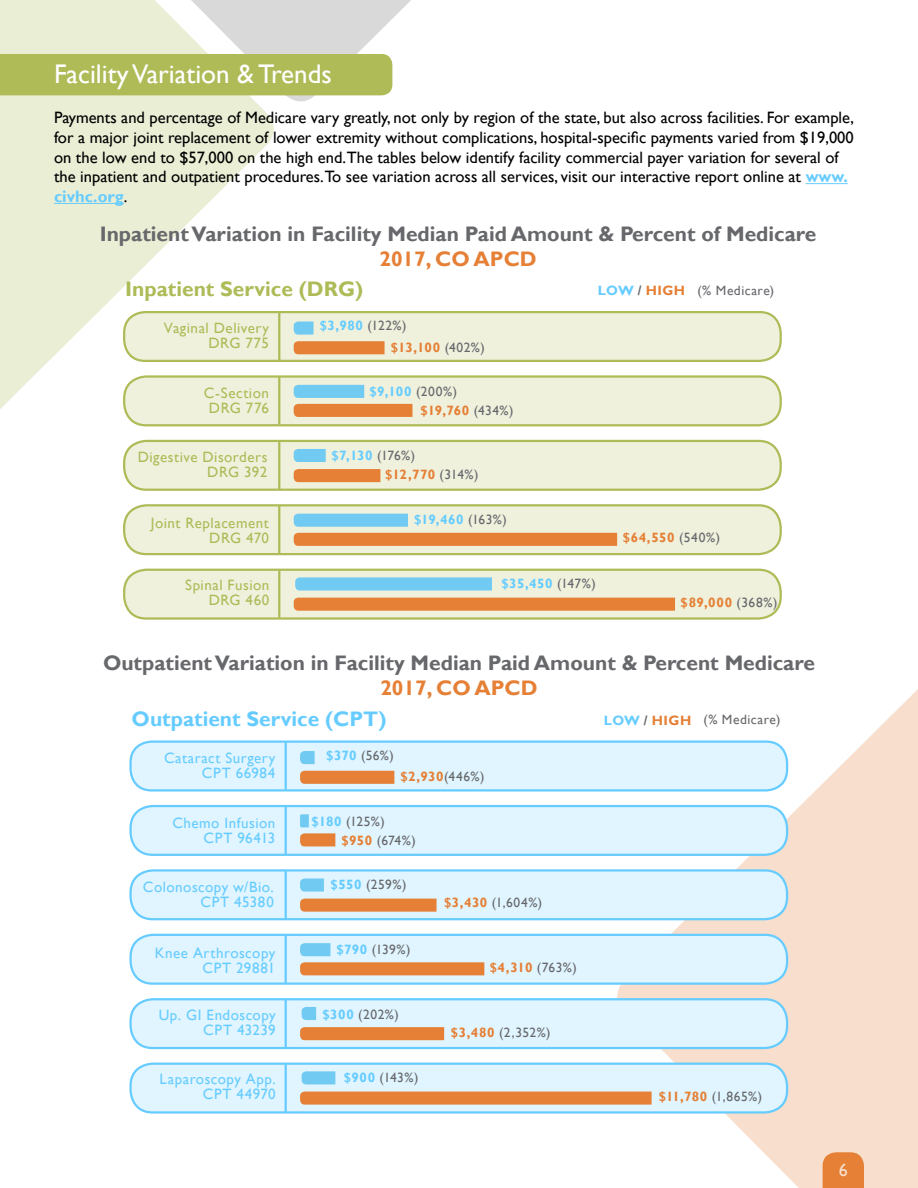
<style>
.page{position:relative;width:918px;height:1188px;background:#fff}
.page>*{position:absolute;margin:0;border:0;box-sizing:border-box;transform-origin:0 0}
.t1{font:27px "Gill Sans";color:#fff}
.t2{font:700 21px "Gill Sans";color:#67686b}
.t3{font:700 21px "Gill Sans";color:#e58036}
.t4{font:700 21px "Gill Sans";color:#6cf}
.t5{font:700 21px "Gill Sans";color:#aebb57}
.t6{font:18px "Gill Sans";color:#fff}
.t7{font:16.5px/19.8px "Gill Sans";color:#000}
.t8{font:15px/15px "Gill Sans";letter-spacing:.035em;color:#6cf;text-align:right}
.t9{font:15px/15px "Gill Sans";letter-spacing:.035em;color:#aebb57;text-align:right}
.t10{font:13.5px/19.2px "Gill Sans";letter-spacing:.035em;color:#67686c}
.t11{font:700 13.5px "Gill Sans";letter-spacing:.035em;color:#e58036}
.t12{font:700 13.5px "Gill Sans";letter-spacing:.035em;color:#6cf}
.t13{font:700 13.5px "Gill Sans";letter-spacing:.03em;color:#e68036}
.s1{font-weight:700;color:#6cf}
.s2{color:#6cf}
.s3{color:#67686c}
.s4{font-weight:700;color:#e58036}
.s5{font-weight:400;color:#67686c}
.s6{font-weight:700}
.s7{font-weight:700;color:#e68036}
</style>
<div class="page">
<svg style="left:283px;top:0;width:128px;height:102px;fill:#d9d9da"></svg>
<svg style="left:0;top:0;width:283px;height:457px;fill:#eaeed5"></svg>
<div style="left:0;top:54px;width:392px;height:41px;background:#aebb57"></div>
<hr style="left:806px;top:183px;width:42px;height:1px;background:#6cf">
<hr style="left:54px;top:203px;width:70px;height:1px;background:#6cf">
<div style="left:124px;top:505px;width:657px;height:49px;background:#eff1dd;border-radius:22px"></div>
<div style="left:123px;top:504px;width:659px;height:51px;border:2px solid #aebb57;border-radius:22px"></div>
<hr style="left:278px;top:506px;width:2px;height:47px;background:#aebb57">
<div style="left:124px;top:377px;width:657px;height:48px;background:#eff1dd;border-radius:22px"></div>
<div style="left:123px;top:375px;width:659px;height:51px;border:2px solid #aebb57;border-radius:22px"></div>
<hr style="left:278px;top:377px;width:2px;height:48px;background:#aebb57">
<div style="left:124px;top:441px;width:657px;height:49px;background:#eff1dd;border-radius:22px"></div>
<div style="left:123px;top:440px;width:659px;height:51px;border:2px solid #aebb57;border-radius:22px"></div>
<hr style="left:278px;top:442px;width:2px;height:47px;background:#aebb57">
<div style="left:124px;top:312px;width:657px;height:49px;background:#eff1dd;border-radius:21px"></div>
<div style="left:123px;top:311px;width:659px;height:51px;border:2px solid #aebb57;border-radius:21px"></div>
<hr style="left:278px;top:313px;width:2px;height:47px;background:#aebb57">
<div style="left:124px;top:570px;width:657px;height:49px;background:#eff1dd;border-radius:22px"></div>
<div style="left:123px;top:569px;width:659px;height:51px;border:2px solid #aebb57;border-radius:22px"></div>
<hr style="left:278px;top:570px;width:2px;height:48px;background:#aebb57">
<svg style="left:608px;top:689px;width:310px;height:499px;fill:#f8dfcd"></svg>
<svg style="left:294px;top:322px;width:20px;height:13px"></svg>
<svg style="left:294px;top:385px;width:70px;height:13px"></svg>
<svg style="left:294px;top:449px;width:32px;height:13px"></svg>
<svg style="left:294px;top:514px;width:114px;height:13px"></svg>
<svg style="left:295px;top:577px;width:197px;height:14px;background:#78ccf0"></svg>
<svg style="left:294px;top:598px;width:381px;height:13px;background:#e6823a"></svg>
<svg style="left:294px;top:533px;width:323px;height:13px;background:#e68137"></svg>
<svg style="left:294px;top:469px;width:86px;height:13px"></svg>
<div style="left:294px;top:404px;width:118px;height:13px;background:#e68036"></div>
<svg style="left:294px;top:341px;width:91px;height:13px"></svg>
<div style="left:131px;top:935px;width:656px;height:49px;background:#e0f5ff;border-radius:22px"></div>
<div style="left:129px;top:934px;width:659px;height:51px;border:2px solid #6cf;border-radius:22px"></div>
<hr style="left:285px;top:935px;width:2px;height:48px;background:#6cf">
<div style="left:131px;top:806px;width:656px;height:49px;background:#e0f5ff;border-radius:22px"></div>
<div style="left:129px;top:805px;width:659px;height:51px;border:2px solid #6cf;border-radius:22px"></div>
<hr style="left:285px;top:807px;width:2px;height:47px;background:#6cf">
<div style="left:131px;top:870px;width:656px;height:49px;background:#e0f5ff;border-radius:22px"></div>
<div style="left:129px;top:869px;width:659px;height:51px;border:2px solid #6cf;border-radius:22px"></div>
<hr style="left:285px;top:871px;width:2px;height:48px;background:#6cf">
<div style="left:131px;top:742px;width:656px;height:48px;background:#e0f5ff;border-radius:21px"></div>
<div style="left:129px;top:740px;width:659px;height:52px;border:2px solid #6cf;border-radius:21px"></div>
<hr style="left:285px;top:742px;width:2px;height:48px;background:#6cf">
<div style="left:131px;top:999px;width:656px;height:49px;background:#e0f5ff;border-radius:22px"></div>
<div style="left:129px;top:998px;width:659px;height:51px;border:2px solid #6cf;border-radius:22px"></div>
<hr style="left:285px;top:1000px;width:2px;height:47px;background:#6cf">
<svg style="left:300px;top:751px;width:15px;height:13px"></svg>
<svg style="left:300px;top:814px;width:9px;height:13px"></svg>
<svg style="left:300px;top:878px;width:24px;height:14px"></svg>
<svg style="left:300px;top:943px;width:30px;height:13px"></svg>
<svg style="left:302px;top:1007px;width:14px;height:13px"></svg>
<svg style="left:300px;top:1027px;width:144px;height:13px;background:#e58138"></svg>
<svg style="left:300px;top:962px;width:184px;height:13px;background:#e5833b"></svg>
<svg style="left:300px;top:899px;width:137px;height:13px;background:#e5833c"></svg>
<svg style="left:300px;top:833px;width:35px;height:13px"></svg>
<svg style="left:300px;top:771px;width:94px;height:13px"></svg>
<div style="left:131px;top:1064px;width:656px;height:48px;background:#e0f5ff;border-radius:22px"></div>
<div style="left:129px;top:1063px;width:659px;height:51px;border:2px solid #6cf;border-radius:22px"></div>
<hr style="left:285px;top:1064px;width:2px;height:48px;background:#6cf">
<svg style="left:302px;top:1071px;width:33px;height:13px"></svg>
<svg style="left:300px;top:1092px;width:352px;height:13px;background:#e5833c"></svg>
<h1 class="t1" style="left:54px;top:58px;width:279px">Facility Variation &amp; Trends</h1>
<p class="t7" style="left:54px;top:108px;width:802px">Payments and percentage of Medicare vary greatly, not only by region of the state, but also across facilities. For example, for a major joint replacement of lower extremity without complications, hospital-specific payments varied from $19,000 on the low end to $57,000 on the high end.The tables below identify facility commercial payer variation for several of the inpatient and outpatient procedures.To see variation across all services, visit our interactive report online at <span class="s1">www. civhc.org</span>.</p>
<p class="t2" style="left:100px;top:221px;width:718px">Inpatient Variation in Facility Median Paid Amount &amp; Percent of Medicare</p>
<p class="t3" style="left:379px;top:246px;width:159px">2017, CO APCD</p>
<p class="t5" style="left:125px;top:277px;width:239px">Inpatient Service (DRG)</p>
<p class="t9" style="left:164px;top:321px;width:107px">Vaginal Delivery<br>DRG 775</p>
<p class="t9" style="left:204px;top:386px;width:67px;text-align:center">C-Section<br>DRG 776</p>
<p class="t9" style="left:138px;top:450px;width:131px">Digestive Disorders<br>DRG 392</p>
<p class="t10" style="left:697px;top:281px;width:78px">(% Medicare)</p>
<p class="t13" style="left:598px;top:283px;width:89px"><span class="s2">LOW</span> <span class="s3">/</span> HIGH</p>
<p class="t10" style="left:391px;top:315px;width:95px;line-height:21.3px;text-indent:-71px"><span class="s1">$3,980</span> (122%)<br><span class="s4">$13,100</span> (402%)</p>
<p class="t10" style="left:420px;top:382px;width:95px;text-indent:-51px"><span class="s1">$9,100</span> (200%)<br><span class="s4">$19,760</span> (434%)</p>
<p class="t10" style="left:385px;top:446px;width:95px;text-indent:-54px"><span class="s1">$7,130</span> (176%)<br><span class="s4">$12,770</span> (314%)</p>
<p class="t12" style="left:414px;top:512px;width:94px">$19,460 <span class="s5">(163%)</span></p>
<p class="t9" style="left:151px;top:516px;width:120px">Joint Replacement<br>DRG 470</p>
<p class="t9" style="left:185px;top:578px;width:86px">Spinal Fusion<br>DRG 460</p>
<p class="t11" style="left:623px;top:530px;width:99px">$64,550 <span class="s5">(540%)</span></p>
<p class="t12" style="left:501px;top:575px;width:96px">$35,450 <span class="s5">(147%)</span></p>
<p class="t11" style="left:681px;top:595px;width:98px">$89,000 <span class="s5">(368%)</span></p>
<p class="t2" style="left:103px;top:650px;width:713px">Outpatient Variation in Facility Median Paid Amount &amp; Percent Medicare</p>
<p class="t3" style="left:380px;top:675px;width:159px">2017, CO APCD</p>
<p class="t4" style="left:132px;top:706px;width:256px">Outpatient Service (CPT)</p>
<p class="t8" style="left:164px;top:751px;width:113px">Cataract Surgery<br>CPT 66984</p>
<p class="t8" style="left:172px;top:815px;width:105px">Chemo Infusion<br>CPT 96413</p>
<p class="t8" style="left:143px;top:880px;width:132px">Colonoscopy w/Bio.<br>CPT 45380</p>
<p class="t10" style="left:326px;top:746px;width:69px"><span class="s1">$370</span> (56%)</p>
<p class="t11" style="left:400px;top:768px;width:86px">$2,930<span class="s5">(446%)</span></p>
<p class="t10" style="left:341px;top:812px;width:76px;text-indent:-30px"><span class="s1">$180</span> (125%) <span class="s4">$950</span> (674%)</p>
<p class="t10" style="left:330px;top:875px;width:77px"><span class="s1">$550</span> (259%)</p>
<p class="t10" style="left:444px;top:894px;width:100px"><span class="s4">$3,430</span> (1,604%)</p>
<p class="t10" style="left:337px;top:940px;width:76px"><span class="s1">$790</span> (139%)</p>
<p class="t11" style="left:490px;top:959px;width:89px">$4,310 <span class="s5">(763%)</span></p>
<p class="t10" style="left:322px;top:1005px;width:78px"><span class="s1">$300</span> (202%)</p>
<p class="t10" style="left:451px;top:1023px;width:101px"><span class="s4">$3,480</span> (2,352%)</p>
<p class="t8" style="left:155px;top:945px;width:122px">Knee Arthroscopy<br>CPT 29881</p>
<p class="t8" style="left:159px;top:1007px;width:119px">Up. GI Endoscopy<br>CPT 43239</p>
<p class="t8" style="left:160px;top:1072px;width:118px">Laparoscopy App.<br>CPT 44970</p>
<p class="t10" style="left:344px;top:1068px;width:76px"><span class="s1">$900</span> (143%)</p>
<p class="t10" style="left:604px;top:711px;width:178px"><span class="s1">LOW</span> <span class="s6">/</span> <span class="s7">HIGH</span> (% Medicare)</p>
<p class="t10" style="left:659px;top:1088px;width:105px"><span class="s4">$11,780</span> (1,865%)</p>
<p class="t6" style="left:839px;top:1160px;width:10px">6</p>
</div>
